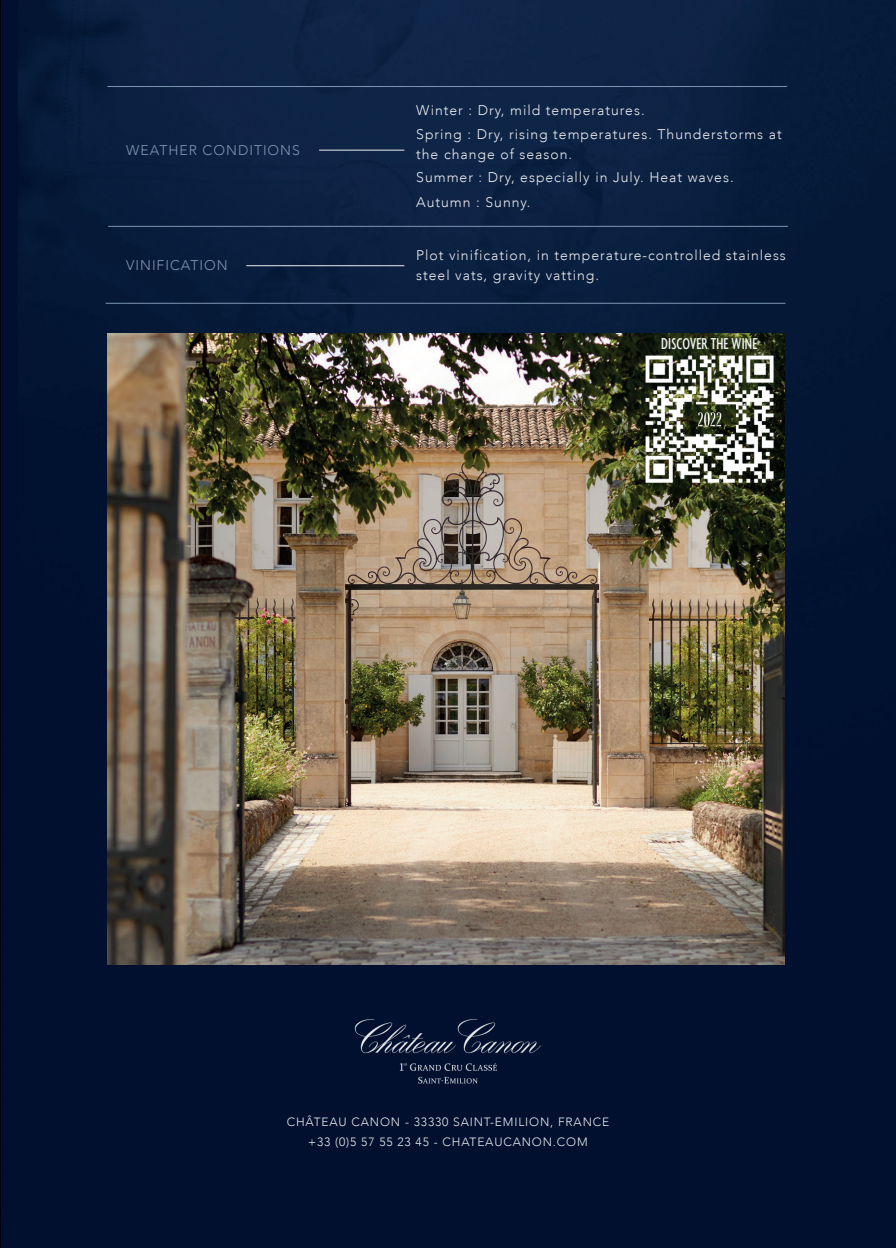
<style>
.page{position:relative;width:896px;height:1248px;background:#fff}
.page>*{position:absolute;margin:0;border:0;box-sizing:border-box;transform-origin:0 0}
.t1{font:500 extra-condensed 17px "Agenda";letter-spacing:.01em;color:#f3f4f4}
.t2{font:300 14px/23.4px "Avenir LT Std";letter-spacing:.07em;color:#ebebec}
.t3{font:300 14px "Avenir LT Std";letter-spacing:.07em;color:#7d95b3}
.t4{font:300 12px/20px "Avenir LT Std";letter-spacing:.07em;color:#ebebec;text-align:center}
</style>
<div class="page">
<img style="left:0;top:0;width:896px;height:1247px">
<img style="left:351px;top:1011px;width:194px;height:78px">
<hr style="left:319px;top:150px;width:85px;height:1px;background:#ebebec">
<hr style="left:107px;top:86px;width:680px;height:1px;background:#7d95b3">
<hr style="left:108px;top:226px;width:680px;height:1px;background:#7d95b3">
<hr style="left:246px;top:265px;width:158px;height:1px;background:#ebebec">
<hr style="left:106px;top:303px;width:679px;height:1px;background:#7d95b3">
<img style="left:108px;top:334px;width:677px;height:630px">
<img style="left:630px;top:341px;width:158px;height:156px">
<p class="t3" style="left:126px;top:142px;width:175px">WEATHER CONDITIONS</p>
<p class="t2" style="left:416px;top:99px;width:367px">Winter : Dry, mild temperatures.<br>Spring : Dry, rising temperatures. Thunderstorms at</p>
<p class="t2" style="left:416px;top:142px;width:319px">the change of season.<br>Summer : Dry, especially in July. Heat waves.</p>
<p class="t2" style="left:416px;top:190px;width:116px">Autumn : Sunny.</p>
<p class="t3" style="left:126px;top:256px;width:103px">VINIFICATION</p>
<p class="t2" style="left:416px;top:245px;width:371px;line-height:20px">Plot vinification, in temperature-controlled stainless steel vats, gravity vatting.</p>
<p class="t1" style="left:661px;top:334px;width:98px">DISCOVER THE WINE</p>
<p class="t4" style="left:287px;top:1111px;width:324px">CHÂTEAU CANON - 33330 SAINT-EMILION, FRANCE +33 (0)5 57 55 23 45 - CHATEAUCANON.COM</p>
</div>
